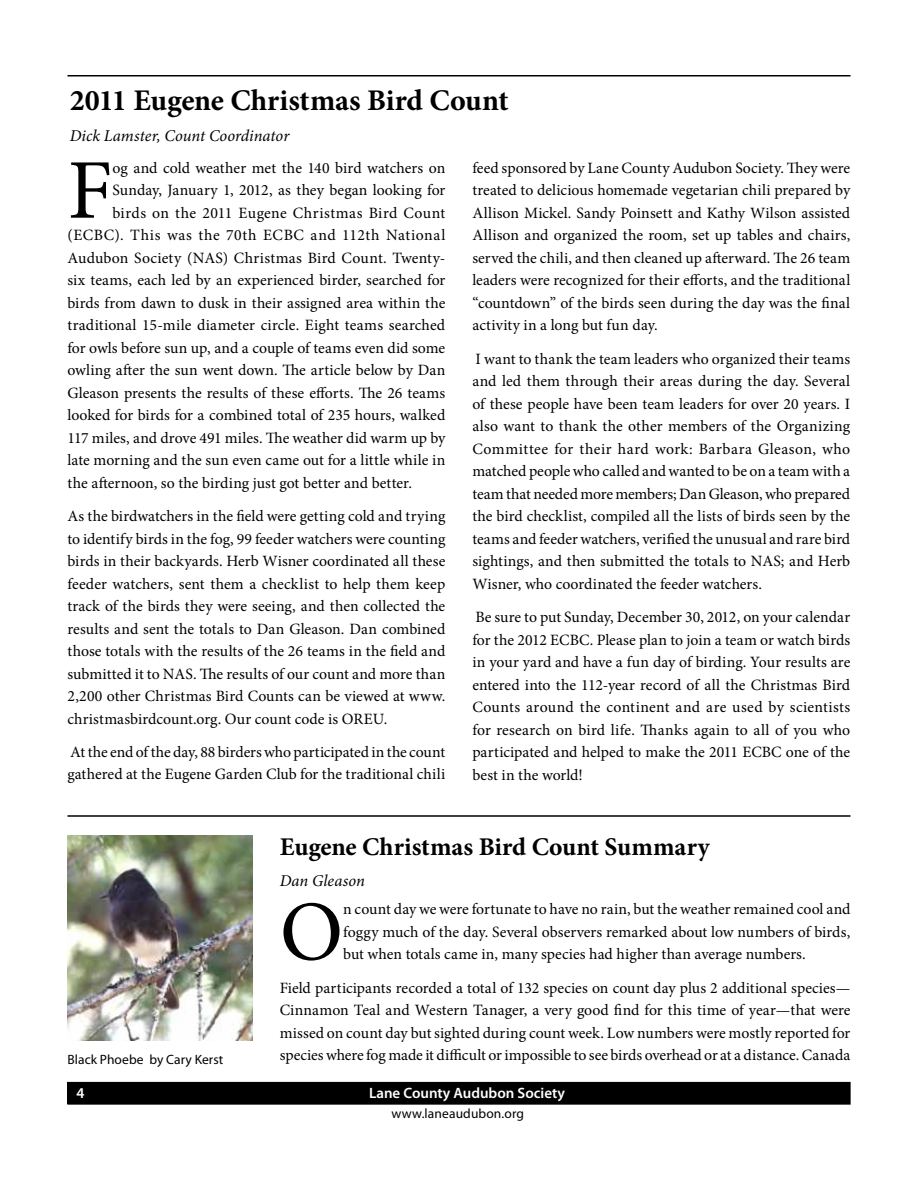
<style>
.page{position:relative;width:918px;height:1188px;background:#fff}
.page>*{position:absolute;margin:0;border:0;box-sizing:border-box;transform-origin:0 0}
.t1{font:85.05px "Minion Pro";color:#000}
.t2{font:700 30px "Minion Pro";letter-spacing:-.005em;color:#000}
.t3{font:700 25.5px "Minion Pro";color:#000}
.t4{font:italic 16.5px "Minion Pro";color:#000}
.t5{font:15.75px/22.5px "Minion Pro";letter-spacing:.005em;color:#000;text-align:justify}
.t6{font:15.75px "Minion Pro";letter-spacing:.035em;color:#000}
.t7{font:15.75px "Minion Pro";letter-spacing:.025em;color:#000}
.t8{font:600 15px "Myriad Pro";color:#fff}
.t9{font:13.5px "Myriad Pro";letter-spacing:.01em;color:#000}
</style>
<div class="page">
<hr style="left:68px;top:75px;width:782px;height:1px;background:#000">
<div style="left:68px;top:1082px;width:782px;height:22px;background:#000"></div>
<div style="left:68px;top:1082px;width:782px;height:23px;border:1px solid #000"></div>
<img style="left:68px;top:836px;width:184px;height:204px">
<hr style="left:68px;top:815px;width:782px;height:2px;background:#000">
<h2 class="t2" style="left:70px;top:79px;width:440px">2011 Eugene Christmas Bird Count</h2>
<p class="t4" style="left:70px;top:125px;width:221px">Dick Lamster, Count Coordinator</p>
<h1 class="t1" style="left:68px;top:134px;width:46px">F</h1>
<p class="t5" style="left:112px;top:156px;width:334px">og and cold weather met the 140 bird watchers on</p>
<p class="t5" style="left:472px;top:157px;width:379px">feed sponsored by Lane County Audubon Society. They were treated to delicious homemade vegetarian chili prepared by Allison Mickel. Sandy Poinsett and Kathy Wilson assisted Allison and organized the room, set up tables and chairs, served the chili, and then cleaned up afterward. The 26 team leaders were recognized for their efforts, and the traditional “countdown” of the birds seen during the day was the final activity in a long but fun day.</p>
<p class="t5" style="left:472px;top:347px;width:379px">I want to thank the team leaders who organized their teams and led them through their areas during the day. Several of these people have been team leaders for over 20 years. I also want to thank the other members of the Organizing Committee for their hard work: Barbara Gleason, who matched people who called and wanted to be on a team with a team that needed more members; Dan Gleason, who prepared the bird checklist, compiled all the lists of birds seen by the teams and feeder watchers, verified the unusual and rare bird sightings, and then submitted the totals to NAS; and Herb Wisner, who coordinated the feeder watchers.</p>
<p class="t5" style="left:472px;top:606px;width:379px">Be sure to put Sunday, December 30, 2012, on your calendar for the 2012 ECBC. Please plan to join a team or watch birds in your yard and have a fun day of birding. Your results are entered into the 112-year record of all the Christmas Bird Counts around the continent and are used by scientists for research on bird life. Thanks again to all of you who participated and helped to make the 2011 ECBC one of the best in the world!</p>
<p class="t5" style="left:112px;top:179px;width:334px">Sunday, January 1, 2012, as they began looking for</p>
<p class="t7" style="left:112px;top:202px;width:334px">birds on the 2011 Eugene Christmas Bird Count</p>
<p class="t6" style="left:68px;top:225px;width:379px">(ECBC). This was the 70th ECBC and 112th National</p>
<p class="t5" style="left:68px;top:247px;width:379px">Audubon Society (NAS) Christmas Bird Count. Twenty-</p>
<p class="t5" style="left:68px;top:269px;width:379px">six teams, each led by an experienced birder, searched for</p>
<p class="t5" style="left:68px;top:292px;width:379px">birds from dawn to dusk in their assigned area within the</p>
<p class="t5" style="left:68px;top:314px;width:379px">traditional 15-mile diameter circle. Eight teams searched</p>
<p class="t5" style="left:68px;top:337px;width:379px">for owls before sun up, and a couple of teams even did some</p>
<p class="t5" style="left:68px;top:359px;width:379px">owling after the sun went down. The article below by Dan</p>
<p class="t5" style="left:68px;top:382px;width:379px">Gleason presents the results of these efforts. The 26 teams</p>
<p class="t5" style="left:68px;top:404px;width:379px">looked for birds for a combined total of 235 hours, walked</p>
<p class="t5" style="left:68px;top:427px;width:379px">117 miles, and drove 491 miles. The weather did warm up by</p>
<p class="t5" style="left:68px;top:449px;width:379px">late morning and the sun even came out for a little while in</p>
<p class="t5" style="left:68px;top:472px;width:346px">the afternoon, so the birding just got better and better.</p>
<p class="t5" style="left:68px;top:505px;width:379px">As the birdwatchers in the field were getting cold and trying to identify birds in the fog, 99 feeder watchers were counting birds in their backyards. Herb Wisner coordinated all these feeder watchers, sent them a checklist to help them keep track of the birds they were seeing, and then collected the results and sent the totals to Dan Gleason. Dan combined those totals with the results of the 26 teams in the field and submitted it to NAS. The results of our count and more than 2,200 other Christmas Bird Counts can be viewed at www. christmasbirdcount.org. Our count code is OREU.</p>
<p class="t5" style="left:68px;top:741px;width:379px">At the end of the day, 88 birders who participated in the count gathered at the Eugene Garden Club for the traditional chili</p>
<p class="t9" style="left:68px;top:1051px;width:157px">Black Phoebe by Cary Kerst</p>
<h3 class="t3" style="left:280px;top:829px;width:431px">Eugene Christmas Bird Count Summary</h3>
<p class="t4" style="left:280px;top:870px;width:87px">Dan Gleason</p>
<h1 class="t1" style="left:280px;top:875px;width:65px">O</h1>
<p class="t5" style="left:343px;top:898px;width:509px">n count day we were fortunate to have no rain, but the weather remained cool and foggy much of the day. Several observers remarked about low numbers of birds, but when totals came in, many species had higher than average numbers.</p>
<p class="t5" style="left:280px;top:976px;width:572px">Field participants recorded a total of 132 species on count day plus 2 additional species— Cinnamon Teal and Western Tanager, a very good find for this time of year—that were missed on count day but sighted during count week. Low numbers were mostly reported for species where fog made it difficult or impossible to see birds overhead or at a distance. Canada</p>
<p class="t8" style="left:76px;top:1083px;width:10px">4</p>
<p class="t8" style="left:369px;top:1083px;width:198px">Lane County Audubon Society</p>
<p class="t9" style="left:392px;top:1105px;width:134px">www.laneaudubon.org</p>
</div>
